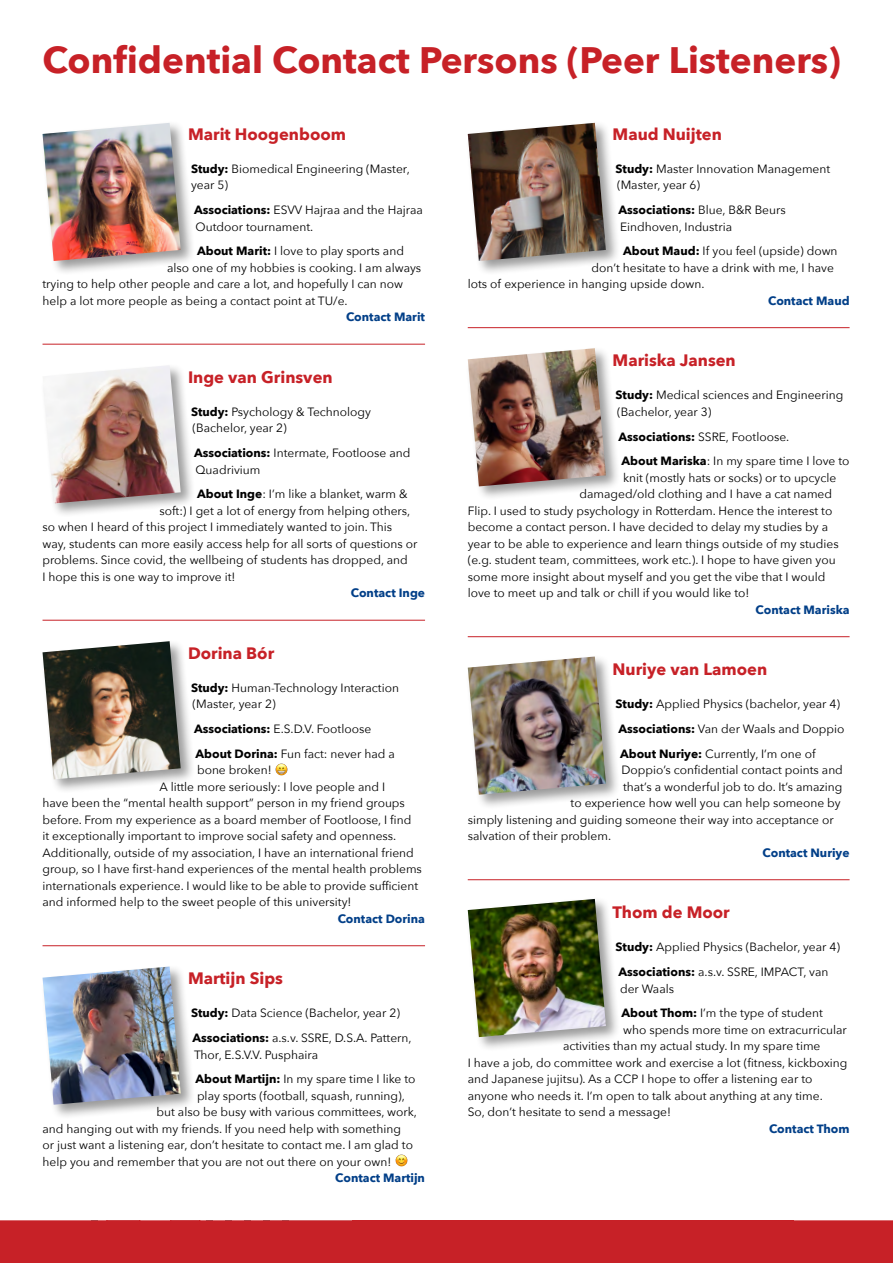
<style>
.page{position:relative;width:893px;height:1263px;background:#fff}
.page>*{position:absolute;margin:0;border:0;box-sizing:border-box;transform-origin:0 0}
.t1{font:700 36.75px "Avenir Next";color:#c72127}
.t2{font:700 16.5px "Avenir Next";color:#c72127}
.t3{font:12px/16.5px "Avenir Next";color:#000}
.t4{font:700 12px "Avenir Next";color:#023f88}
.s1{font-weight:700}
</style>
<div class="page">
<div style="left:0;top:1220px;width:893px;height:43px;background:#c72127"></div>
<hr style="left:43px;top:344px;width:382px;height:1px;background:#c72127">
<hr style="left:43px;top:620px;width:382px;height:1px;background:#c72127">
<hr style="left:43px;top:945px;width:382px;height:1px;background:#c72127">
<hr style="left:468px;top:327px;width:382px;height:1px;background:#c72127">
<hr style="left:468px;top:636px;width:382px;height:1px;background:#c72127">
<hr style="left:468px;top:879px;width:382px;height:1px;background:#c72127">
<div style="left:40px;top:120px;width:155px;height:156px;background:#000;opacity:.4"></div>
<img style="left:43px;top:123px;width:138px;height:138px">
<div style="left:465px;top:120px;width:156px;height:156px;background:#000;opacity:.4"></div>
<img style="left:468px;top:123px;width:138px;height:138px">
<div style="left:40px;top:362px;width:155px;height:156px;background:#000;opacity:.4"></div>
<img style="left:43px;top:365px;width:138px;height:138px">
<div style="left:465px;top:345px;width:156px;height:156px;background:#000;opacity:.4"></div>
<img style="left:468px;top:348px;width:138px;height:138px">
<div style="left:40px;top:638px;width:155px;height:156px;background:#000;opacity:.4"></div>
<img style="left:43px;top:641px;width:138px;height:138px">
<div style="left:40px;top:964px;width:155px;height:155px;background:#000;opacity:.4"></div>
<img style="left:43px;top:966px;width:138px;height:139px">
<div style="left:465px;top:896px;width:156px;height:156px;background:#000;opacity:.4"></div>
<img style="left:468px;top:899px;width:138px;height:138px">
<div style="left:465px;top:654px;width:156px;height:155px;background:#000;opacity:.4"></div>
<img style="left:468px;top:656px;width:138px;height:139px">
<h1 class="t1" style="left:43px;top:28px;width:800px">Confidential Contact Persons (Peer Listeners)</h1>
<h2 class="t2" style="left:188px;top:120px;width:160px">Marit Hoogenboom</h2>
<p class="t3" style="left:191px;top:160px;width:220px"><span class="s1">Study:</span> Biomedical Engineering (Master, year 5)</p>
<p class="t3" style="left:194px;top:201px;width:230px"><span class="s1">Associations:</span> ESVV Hajraa and the Hajraa<br>Outdoor tournament.</p>
<p class="t3" style="left:197px;top:242px;width:208px"><span class="s1">About Marit:</span> I love to play sports and</p>
<p class="t3" style="left:167px;top:259px;width:256px">also one of my hobbies is cooking. I am always</p>
<p class="t3" style="left:43px;top:275px;width:362px">trying to help other people and care a lot, and hopefully I can now</p>
<p class="t3" style="left:43px;top:292px;width:307px">help a lot more people as being a contact point at TU/e.</p>
<p class="t4" style="left:346px;top:307px;width:80px">Contact Marit</p>
<h2 class="t2" style="left:188px;top:363px;width:146px">Inge van Grinsven</h2>
<p class="t3" style="left:191px;top:403px;width:182px"><span class="s1">Study:</span> Psychology &amp; Technology (Bachelor, year 2)</p>
<p class="t3" style="left:194px;top:444px;width:218px"><span class="s1">Associations:</span> Intermate, Footloose and<br>Quadrivium</p>
<p class="t3" style="left:197px;top:485px;width:212px"><span class="s1">About Inge</span>: I’m like a blanket, warm &amp;</p>
<p class="t3" style="left:160px;top:502px;width:252px">soft:) I get a lot of energy from helping others,</p>
<p class="t3" style="left:43px;top:518px;width:351px">so when I heard of this project I immediately wanted to join. This</p>
<p class="t3" style="left:43px;top:535px;width:377px">way, students can more easily access help for all sorts of questions or</p>
<p class="t3" style="left:43px;top:551px;width:367px">problems. Since covid, the wellbeing of students has dropped, and</p>
<p class="t3" style="left:43px;top:568px;width:195px">I hope this is one way to improve it!</p>
<p class="t4" style="left:351px;top:583px;width:76px">Contact Inge</p>
<h2 class="t2" style="left:188px;top:639px;width:88px">Dorina Bór</h2>
<p class="t3" style="left:191px;top:679px;width:209px"><span class="s1">Study:</span> Human-Technology Interaction (Master, year 2)</p>
<p class="t3" style="left:194px;top:716px;width:202px;line-height:24.8px"><span class="s1">Associations:</span> E.S.D.V. Footloose<br><span class="s1">About Dorina:</span> Fun fact: never had a</p>
<p class="t3" style="left:197px;top:761px;width:76px">bone broken!</p>
<p class="t3" style="left:160px;top:778px;width:227px">A little more seriously: I love people and I</p>
<p class="t3" style="left:43px;top:794px;width:364px">have been the “mental health support” person in my friend groups</p>
<p class="t3" style="left:43px;top:811px;width:370px">before. From my experience as a board member of Footloose, I find</p>
<p class="t3" style="left:43px;top:827px;width:355px">it exceptionally important to improve social safety and openness.</p>
<p class="t3" style="left:43px;top:844px;width:373px">Additionally, outside of my association, I have an international friend</p>
<p class="t3" style="left:43px;top:860px;width:381px">group, so I have first-hand experiences of the mental health problems</p>
<p class="t3" style="left:43px;top:877px;width:377px">internationals experience. I would like to be able to provide sufficient</p>
<p class="t3" style="left:43px;top:893px;width:310px">and informed help to the sweet people of this university!</p>
<p class="t4" style="left:338px;top:908px;width:89px">Contact Dorina</p>
<h2 class="t2" style="left:188px;top:964px;width:96px">Martijn Sips</h2>
<p class="t3" style="left:191px;top:1000px;width:222px;line-height:24.8px"><span class="s1">Study:</span> Data Science (Bachelor, year 2)<br><span class="s1">Associations:</span> a.s.v. SSRE, D.S.A. Pattern,</p>
<p class="t3" style="left:194px;top:1042px;width:223px;line-height:24.8px">Thor, E.S.V.V. Pusphaira<br><span class="s1">About Martijn:</span> In my spare time I like to</p>
<p class="t3" style="left:197px;top:1087px;width:209px">play sports (football, squash, running),</p>
<p class="t3" style="left:157px;top:1103px;width:262px">but also be busy with various committees, work,</p>
<p class="t3" style="left:43px;top:1120px;width:360px">and hanging out with my friends. If you need help with something</p>
<p class="t3" style="left:43px;top:1136px;width:372px">or just want a listening ear, don’t hesitate to contact me. I am glad to</p>
<p class="t3" style="left:43px;top:1153px;width:350px">help you and remember that you are not out there on your own!</p>
<p class="t4" style="left:335px;top:1168px;width:91px">Contact Martijn</p>
<h2 class="t2" style="left:613px;top:120px;width:111px">Maud Nuijten</h2>
<p class="t3" style="left:616px;top:160px;width:216px"><span class="s1">Study:</span> Master Innovation Management (Master, year 6)</p>
<p class="t3" style="left:619px;top:201px;width:169px"><span class="s1">Associations:</span> Blue, B&amp;R Beurs<br>Eindhoven, Industria</p>
<p class="t3" style="left:623px;top:242px;width:216px"><span class="s1">About Maud:</span> If you feel (upside) down</p>
<p class="t3" style="left:592px;top:259px;width:244px">don’t hesitate to have a drink with me, I have</p>
<p class="t3" style="left:468px;top:275px;width:238px">lots of experience in hanging upside down.</p>
<p class="t4" style="left:768px;top:290px;width:83px">Contact Maud</p>
<h2 class="t2" style="left:613px;top:346px;width:125px">Mariska Jansen</h2>
<p class="t3" style="left:616px;top:386px;width:229px"><span class="s1">Study:</span> Medical sciences and Engineering (Bachelor, year 3)</p>
<p class="t3" style="left:619px;top:424px;width:233px;line-height:24.8px"><span class="s1">Associations:</span> SSRE, Footloose.<br><span class="s1">About Mariska</span>: In my spare time I love to</p>
<p class="t3" style="left:623px;top:469px;width:215px">knit (mostly hats or socks) or to upcycle</p>
<p class="t3" style="left:580px;top:485px;width:254px">damaged/old clothing and I have a cat named</p>
<p class="t3" style="left:468px;top:502px;width:366px">Flip. I used to study psychology in Rotterdam. Hence the interest to</p>
<p class="t3" style="left:468px;top:518px;width:362px">become a contact person. I have decided to delay my studies by a</p>
<p class="t3" style="left:468px;top:535px;width:372px">year to be able to experience and learn things outside of my studies</p>
<p class="t3" style="left:468px;top:551px;width:369px">(e.g. student team, committees, work etc.). I hope to have given you</p>
<p class="t3" style="left:468px;top:568px;width:359px">some more insight about myself and you get the vibe that I would</p>
<p class="t3" style="left:468px;top:584px;width:283px">love to meet up and talk or chill if you would like to!</p>
<p class="t4" style="left:755px;top:599px;width:96px">Contact Mariska</p>
<h2 class="t2" style="left:613px;top:655px;width:156px">Nuriye van Lamoen</h2>
<p class="t3" style="left:616px;top:691px;width:230px;line-height:24.8px"><span class="s1">Study:</span> Applied Physics (bachelor, year 4)<br><span class="s1">Associations:</span> Van der Waals and Doppio<br><span class="s1">About Nuriye:</span> Currently, I’m one of</p>
<p class="t3" style="left:622px;top:761px;width:223px">Doppio’s confidential contact points and</p>
<p class="t3" style="left:623px;top:778px;width:221px">that’s a wonderful job to do. It’s amazing</p>
<p class="t3" style="left:571px;top:794px;width:272px">to experience how well you can help someone by</p>
<p class="t3" style="left:468px;top:811px;width:367px">simply listening and guiding someone their way into acceptance or</p>
<p class="t3" style="left:468px;top:827px;width:145px">salvation of their problem.</p>
<p class="t4" style="left:762px;top:842px;width:89px">Contact Nuriye</p>
<h2 class="t2" style="left:613px;top:898px;width:119px">Thom de Moor</h2>
<p class="t3" style="left:616px;top:934px;width:226px;line-height:24.8px"><span class="s1">Study:</span> Applied Physics (Bachelor, year 4)<br><span class="s1">Associations:</span> a.s.v. SSRE, IMPACT, van</p>
<p class="t3" style="left:620px;top:976px;width:204px;line-height:24.8px">der Waals<br><span class="s1">About Thom:</span> I’m the type of student</p>
<p class="t3" style="left:623px;top:1021px;width:225px">who spends more time on extracurricular</p>
<p class="t3" style="left:563px;top:1037px;width:259px">activities than my actual study. In my spare time</p>
<p class="t3" style="left:468px;top:1054px;width:381px">I have a job, do committee work and exercise a lot (fitness, kickboxing</p>
<p class="t3" style="left:468px;top:1070px;width:346px">and Japanese jujitsu). As a CCP I hope to offer a listening ear to</p>
<p class="t3" style="left:468px;top:1087px;width:357px">anyone who needs it. I’m open to talk about anything at any time.</p>
<p class="t3" style="left:468px;top:1103px;width:205px">So, don’t hesitate to send a message!</p>
<p class="t4" style="left:769px;top:1118px;width:82px">Contact Thom</p>
</div>
